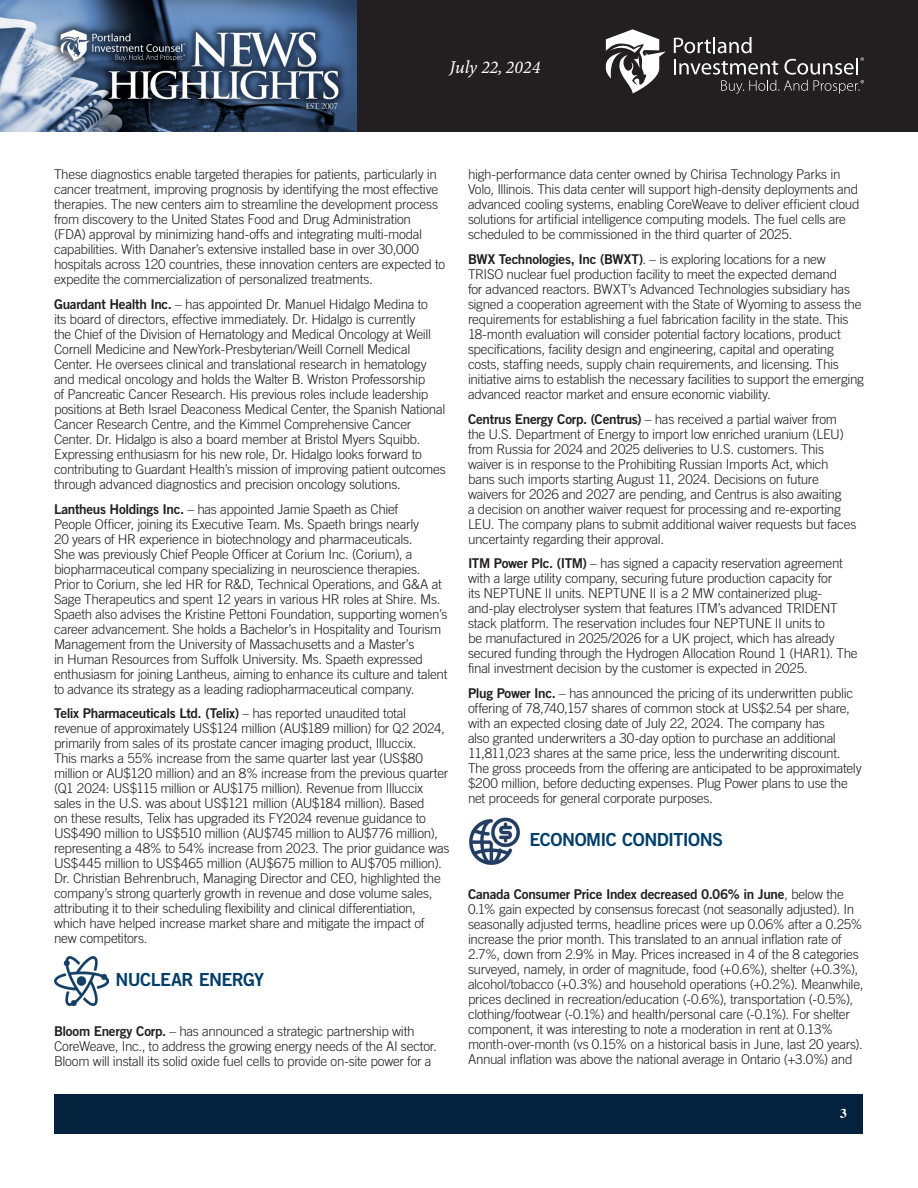
<style>
.page{position:relative;width:918px;height:1188px;background:#fff}
.page>*{position:absolute;margin:0;border:0;box-sizing:border-box;transform-origin:0 0}
.Article_-_Body{font:18px "Trade Gothic Bold Two";letter-spacing:-.03em;color:#003e69}
.t1{font:italic 18px "Minion Variable Concept";color:#fff}
.Article_-_Body-2{font:300 13.5px/15px "Trade Gothic";letter-spacing:-.025em;color:#231f20}
.t2{font:700 13.5px "Times";color:#fff}
.s1{font-family:"Trade Gothic Bold Two";font-weight:400}
</style>
<div class="page">
<div style="left:356px;top:0;width:562px;height:132px;background:#231f20"></div>
<img style="left:0;top:0;width:356px;height:132px">
<svg style="left:674px;top:37px;width:190px;height:57px"></svg>
<svg style="left:606px;top:29px;width:60px;height:64px"></svg>
<div style="left:55px;top:1094px;width:808px;height:39px;background:#04213e"></div>
<img style="left:54px;top:957px;width:55px;height:48px">
<img style="left:469px;top:817px;width:51px;height:48px">
<h1 class="t1" style="left:450px;top:55px;width:92px">July 22, 2024</h1>
<p class="Article_-_Body-2" style="left:54px;top:167px;width:393px">These diagnostics enable targeted therapies for patients, particularly in cancer treatment, improving prognosis by identifying the most effective therapies. The new centers aim to streamline the development process from discovery to the United States Food and Drug Administration (FDA) approval by minimizing hand-offs and integrating multi-modal capabilities. With Danaher’s extensive installed base in over 30,000 hospitals across 120 countries, these innovation centers are expected to expedite the commercialization of personalized treatments.</p>
<p class="Article_-_Body-2" style="left:54px;top:296px;width:393px"><span class="s1">Guardant Health Inc.</span> – has appointed Dr. Manuel Hidalgo Medina to<br>its board of directors, effective immediately. Dr. Hidalgo is currently<br>the Chief of the Division of Hematology and Medical Oncology at Weill Cornell Medicine and NewYork-Presbyterian/Weill Cornell Medical Center. He oversees clinical and translational research in hematology and medical oncology and holds the Walter B. Wriston Professorship<br>of Pancreatic Cancer Research. His previous roles include leadership positions at Beth Israel Deaconess Medical Center, the Spanish National Cancer Research Centre, and the Kimmel Comprehensive Cancer Center. Dr. Hidalgo is also a board member at Bristol Myers Squibb.<br>Expressing enthusiasm for his new role, Dr. Hidalgo looks forward to contributing to Guardant Health’s mission of improving patient outcomes through advanced diagnostics and precision oncology solutions.</p>
<p class="Article_-_Body-2" style="left:54px;top:501px;width:395px"><span class="s1">Lantheus Holdings Inc.</span> – has appointed Jamie Spaeth as Chief<br>People Officer, joining its Executive Team. Ms. Spaeth brings nearly<br>20 years of HR experience in biotechnology and pharmaceuticals.<br>She was previously Chief People Officer at Corium Inc. (Corium), a biopharmaceutical company specializing in neuroscience therapies.<br>Prior to Corium, she led HR for R&amp;D, Technical Operations, and G&amp;A at Sage Therapeutics and spent 12 years in various HR roles at Shire. Ms.<br>Spaeth also advises the Kristine Pettoni Foundation, supporting women’s career advancement. She holds a Bachelor’s in Hospitality and Tourism Management from the University of Massachusetts and a Master’s<br>in Human Resources from Suffolk University. Ms. Spaeth expressed enthusiasm for joining Lantheus, aiming to enhance its culture and talent to advance its strategy as a leading radiopharmaceutical company.</p>
<p class="Article_-_Body-2" style="left:54px;top:706px;width:397px"><span class="s1">Telix Pharmaceuticals Ltd. (Telix)</span> – has reported unaudited total revenue of approximately US$124 million (AU$189 million) for Q2 2024, primarily from sales of its prostate cancer imaging product, Illuccix.<br>This marks a 55% increase from the same quarter last year (US$80 million or AU$120 million) and an 8% increase from the previous quarter (Q1 2024: US$115 million or AU$175 million). Revenue from Illuccix sales in the U.S. was about US$121 million (AU$184 million). Based<br>on these results, Telix has upgraded its FY2024 revenue guidance to US$490 million to US$510 million (AU$745 million to AU$776 million), representing a 48% to 54% increase from 2023. The prior guidance was US$445 million to US$465 million (AU$675 million to AU$705 million).<br>Dr. Christian Behrenbruch, Managing Director and CEO, highlighted the company’s strong quarterly growth in revenue and dose volume sales, attributing it to their scheduling flexibility and clinical differentiation, which have helped increase market share and mitigate the impact of new competitors.</p>
<p class="Article_-_Body" style="left:115px;top:968px;width:150px">NUCLEAR ENERGY</p>
<p class="Article_-_Body-2" style="left:54px;top:1023px;width:384px"><span class="s1">Bloom Energy Corp.</span> – has announced a strategic partnership with<br>CoreWeave, Inc., to address the growing energy needs of the AI sector.<br>Bloom will install its solid oxide fuel cells to provide on-site power for a</p>
<p class="Article_-_Body-2" style="left:468px;top:167px;width:393px">high-performance data center owned by Chirisa Technology Parks in Volo, Illinois. This data center will support high-density deployments and advanced cooling systems, enabling CoreWeave to deliver efficient cloud solutions for artificial intelligence computing models. The fuel cells are scheduled to be commissioned in the third quarter of 2025.</p>
<p class="Article_-_Body-2" style="left:468px;top:251px;width:397px"><span class="s1">BWX Technologies, Inc (BWXT)</span>. – is exploring locations for a new TRISO nuclear fuel production facility to meet the expected demand<br>for advanced reactors. BWXT’s Advanced Technologies subsidiary has signed a cooperation agreement with the State of Wyoming to assess the requirements for establishing a fuel fabrication facility in the state. This 18-month evaluation will consider potential factory locations, product specifications, facility design and engineering, capital and operating costs, staffing needs, supply chain requirements, and licensing. This initiative aims to establish the necessary facilities to support the emerging advanced reactor market and ensure economic viability.</p>
<p class="Article_-_Body-2" style="left:468px;top:411px;width:390px"><span class="s1">Centrus Energy Corp. (Centrus)</span> – has received a partial waiver from the U.S. Department of Energy to import low enriched uranium (LEU) from Russia for 2024 and 2025 deliveries to U.S. customers. This waiver is in response to the Prohibiting Russian Imports Act, which bans such imports starting August 11, 2024. Decisions on future waivers for 2026 and 2027 are pending, and Centrus is also awaiting<br>a decision on another waiver request for processing and re-exporting LEU. The company plans to submit additional waiver requests but faces uncertainty regarding their approval.</p>
<p class="Article_-_Body-2" style="left:468px;top:556px;width:391px"><span class="s1">ITM Power Plc. (ITM)</span> – has signed a capacity reservation agreement with a large utility company, securing future production capacity for<br>its NEPTUNE II units. NEPTUNE II is a 2 MW containerized plug&shy;and-play electrolyser system that features ITM’s advanced TRIDENT stack platform. The reservation includes four NEPTUNE II units to<br>be manufactured in 2025/2026 for a UK project, which has already secured funding through the Hydrogen Allocation Round 1 (HAR1). The final investment decision by the customer is expected in 2025.</p>
<p class="Article_-_Body-2" style="left:468px;top:686px;width:395px"><span class="s1">Plug Power Inc.</span> – has announced the pricing of its underwritten public offering of 78,740,157 shares of common stock at US$2.54 per share, with an expected closing date of July 22, 2024. The company has<br>also granted underwriters a 30-day option to purchase an additional 11,811,023 shares at the same price, less the underwriting discount.<br>The gross proceeds from the offering are anticipated to be approximately $200 million, before deducting expenses. Plug Power plans to use the net proceeds for general corporate purposes.</p>
<p class="Article_-_Body" style="left:529px;top:828px;width:195px">ECONOMIC CONDITIONS</p>
<p class="Article_-_Body-2" style="left:468px;top:887px;width:397px"><span class="s1">Canada Consumer Price Index decreased 0.06% in June</span>, below the 0.1% gain expected by consensus forecast (not seasonally adjusted). In seasonally adjusted terms, headline prices were up 0.06% after a 0.25% increase the prior month. This translated to an annual inflation rate of 2.7%, down from 2.9% in May. Prices increased in 4 of the 8 categories surveyed, namely, in order of magnitude, food (+0.6%), shelter (+0.3%), alcohol/tobacco (+0.3%) and household operations (+0.2%). Meanwhile, prices declined in recreation/education (-0.6%), transportation (-0.5%), clothing/footwear (-0.1%) and health/personal care (-0.1%). For shelter component, it was interesting to note a moderation in rent at 0.13% month-over-month (vs 0.15% on a historical basis in June, last 20 years).<br>Annual inflation was above the national average in Ontario (+3.0%) and</p>
<p class="t2" style="left:840px;top:1100px;width:8px">3</p>
</div>
